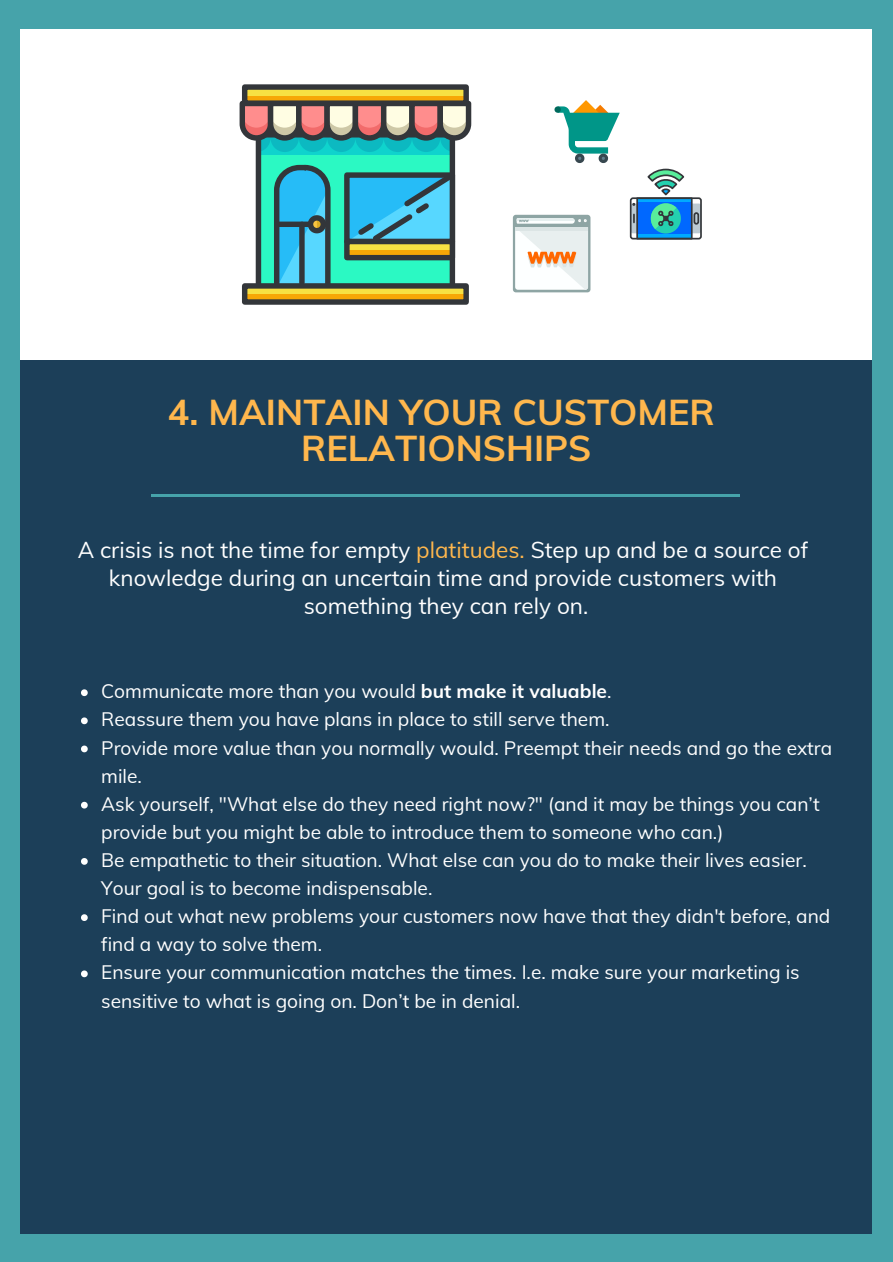
<style>
.page{position:relative;width:893px;height:1262px;background:#fff}
.page>*{position:absolute;margin:0;border:0;box-sizing:border-box;transform-origin:0 0}
.t1{font:700 36px/36px "Muli";color:#ffb74d;text-align:center}
.t2{font:22.5px/28px "Muli";color:#fff;text-align:center}
.t3{font:19.05px/28px "Muli";color:#fff}
.s1{color:#ffb74d}
.s2{font-weight:700}
</style>
<div class="page">
<div style="left:0;top:0;width:892px;height:1261px;background:#46a3aa"></div>
<div style="left:20px;top:360px;width:851px;height:873px;background:#1c3f59"></div>
<div style="left:20px;top:29px;width:851px;height:331px;background:#fff"></div>
<hr style="left:152px;top:495px;width:588px;height:2px;background:#46a3aa">
<svg style="left:81px;top:689px;width:7px;height:7px"></svg>
<svg style="left:81px;top:717px;width:7px;height:7px"></svg>
<svg style="left:81px;top:745px;width:7px;height:7px"></svg>
<svg style="left:81px;top:801px;width:7px;height:7px"></svg>
<svg style="left:81px;top:858px;width:7px;height:6px"></svg>
<svg style="left:81px;top:914px;width:7px;height:7px"></svg>
<svg style="left:81px;top:970px;width:7px;height:7px"></svg>
<div style="left:258px;top:135px;width:194px;height:153px;background:#2bf9c3"></div>
<div style="left:258px;top:135px;width:194px;height:20px;background:#0fd3cd"></div>
<div style="left:256px;top:132px;width:199px;height:158px;border:5px solid #33363a"></div>
<div style="left:344px;top:172px;width:111px;height:72px;border:5px solid #33363a"></div>
<svg style="left:239px;top:100px;width:232px;height:52px;background:#8c9b97"></svg>
<svg style="left:248px;top:95px;width:215px;height:5px"></svg>
<div style="left:245px;top:87px;width:221px;height:8px;background:#f7e143"></div>
<div style="left:242px;top:84px;width:227px;height:22px;border:5px solid #33363a"></div>
<div style="left:245px;top:286px;width:221px;height:16px;background:#f7a706"></div>
<div style="left:245px;top:286px;width:221px;height:8px;background:#f7e143"></div>
<div style="left:242px;top:283px;width:227px;height:22px;border:5px solid #33363a"></div>
<svg style="left:350px;top:249px;width:99px;height:5px"></svg>
<div style="left:347px;top:241px;width:105px;height:8px;background:#f7e143"></div>
<div style="left:344px;top:239px;width:111px;height:21px;border:5px solid #33363a"></div>
<svg style="left:271px;top:164px;width:62px;height:125px;background:#369eb4"></svg>
<svg style="left:347px;top:168px;width:109px;height:78px;background:#3ea2be"></svg>
<svg style="left:554px;top:100px;width:65px;height:63px"></svg>
<svg style="left:630px;top:203px;width:71px;height:30px"></svg>
<div style="left:637px;top:198px;width:55px;height:41px;background:#0af"></div>
<div style="left:637px;top:203px;width:55px;height:31px;background:#0068ff"></div>
<div style="left:636px;top:197px;width:56px;height:42px;border:2px solid #33363a"></div>
<div style="left:629px;top:197px;width:72px;height:42px;border:2px solid #33363a;border-radius:2px"></div>
<div style="left:693px;top:212px;width:6px;height:13px;border:2px solid #33363a;border-radius:2px"></div>
<svg style="left:630px;top:201px;width:6px;height:6px"></svg>
<svg style="left:646px;top:169px;width:39px;height:64px"></svg>
<div style="left:513px;top:215px;width:77px;height:77px;background:#8ea5a4;border-radius:3px"></div>
<svg style="left:515px;top:218px;width:73px;height:72px;background:#eae5dd"></svg>
<h1 class="t1" style="left:168px;top:392px;width:548px">4. MAINTAIN YOUR CUSTOMER<br>RELATIONSHIPS</h1>
<p class="t2" style="left:78px;top:534px;width:732px">A crisis is not the time for empty <span class="s1">platitudes.</span> Step up and be a source of knowledge during an uncertain time and provide customers with something they can rely on.</p>
<p class="t3" style="left:101px;top:676px;width:732px">Communicate more than you would <span class="s2">but make it valuable</span>.<br>Reassure them you have plans in place to still serve them.<br>Provide more value than you normally would. Preempt their needs and go the extra mile.<br>Ask yourself, "What else do they need right now?" (and it may be things you can’t provide but you might be able to introduce them to someone who can.)<br>Be empathetic to their situation. What else can you do to make their lives easier.<br>Your goal is to become indispensable.<br>Find out what new problems your customers now have that they didn't before, and find a way to solve them.<br>Ensure your communication matches the times. I.e. make sure your marketing is sensitive to what is going on. Don’t be in denial.</p>
</div>
